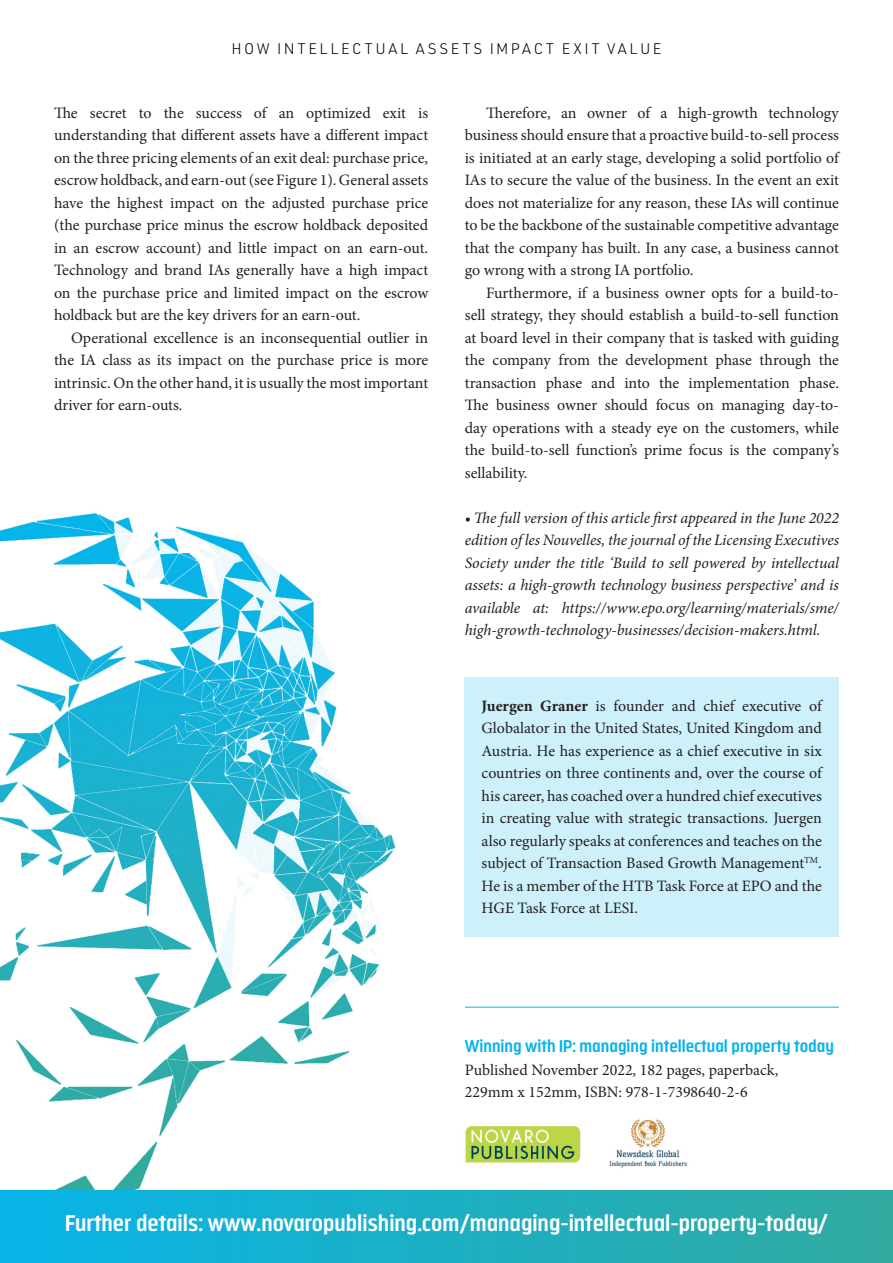
<style>
.page{position:relative;width:893px;height:1263px;background:#fff}
.page>*{position:absolute;margin:0;border:0;box-sizing:border-box;transform-origin:0 0}
.Footer_Banner_Text{font:700 22.5px "Nordikka";color:#fff}
.t1{font:700 16.95px "Nordikka";color:#06b4e9}
.t2{font:15.9px/22.5px "Minion Pro";letter-spacing:-.005em;color:#231f20;text-align:justify}
.t3{font:italic 15.9px/22.5px "Minion Pro";letter-spacing:-.005em;color:#231f20;text-align:justify}
.RUNNING_HEADERS{font:300 15px "URWDIN";letter-spacing:.175em;color:#000}
.s1{font-weight:700}
</style>
<div class="page">
<img style="left:0;top:513px;width:457px;height:678px">
<img style="left:465px;top:1126px;width:116px;height:37px">
<img style="left:609px;top:1119px;width:78px;height:49px">
<hr style="left:465px;top:1007px;width:374px;height:1px;background:#06b4e9">
<div style="left:0;top:1191px;width:893px;height:72px;background:linear-gradient(to right,#07b4e8,#31aaa0)"></div>
<div style="left:465px;top:677px;width:374px;height:259px;background:#cef0fa"></div>
<p class="RUNNING_HEADERS" style="left:232px;top:39px;width:431px">HOW INTELLECTUAL ASSETS IMPACT EXIT VALUE</p>
<p class="t2" style="left:54px;top:102px;width:376px">The secret to the success of an optimized exit is understanding that different assets have a different impact on the three pricing elements of an exit deal: purchase price, escrow holdback, and earn-out (see Figure 1). General assets have the highest impact on the adjusted purchase price (the purchase price minus the escrow holdback deposited in an escrow account) and little impact on an earn-out.<br>Technology and brand IAs generally have a high impact on the purchase price and limited impact on the escrow holdback but are the key drivers for an earn-out.</p>
<p class="t2" style="left:54px;top:327px;width:376px;text-indent:17px">Operational excellence is an inconsequential outlier in the IA class as its impact on the purchase price is more intrinsic. On the other hand, it is usually the most important driver for earn-outs.</p>
<p class="t2" style="left:465px;top:102px;width:376px;text-indent:21px">Therefore, an owner of a high-growth technology business should ensure that a proactive build-to-sell process is initiated at an early stage, developing a solid portfolio of IAs to secure the value of the business. In the event an exit does not materialize for any reason, these IAs will continue to be the backbone of the sustainable competitive advantage that the company has built. In any case, a business cannot go wrong with a strong IA portfolio.</p>
<p class="t2" style="left:465px;top:282px;width:376px;text-indent:21px">Furthermore, if a business owner opts for a build-to&shy;sell strategy, they should establish a build-to-sell function at board level in their company that is tasked with guiding the company from the development phase through the transaction phase and into the implementation phase.<br>The business owner should focus on managing day-to&shy;day operations with a steady eye on the customers, while the build-to-sell function’s prime focus is the company’s sellability.</p>
<p class="t3" style="left:465px;top:507px;width:376px">• The full version of this article first appeared in the June 2022 edition of les Nouvelles, the journal of the Licensing Executives Society under the title ‘Build to sell powered by intellectual assets: a high-growth technology business perspective’ and is available at: https://www.epo.org/learning/materials/sme/ high-growth-technology-businesses/decision-makers.html.</p>
<p class="t2" style="left:482px;top:694px;width:342px"><span class="s1">Juergen Graner</span> is founder and chief executive of Globalator in the United States, United Kingdom and Austria. He has experience as a chief executive in six countries on three continents and, over the course of his career, has coached over a hundred chief executives in creating value with strategic transactions. Juergen also regularly speaks at conferences and teaches on the subject of Transaction Based Growth Management<sup>TM</sup>.<br>He is a member of the HTB Task Force at EPO and the HGE Task Force at LESI.</p>
<p class="t1" style="left:465px;top:1037px;width:371px">Winning with IP: managing intellectual property today</p>
<p class="t2" style="left:465px;top:1059px;width:315px">Published November 2022, 182 pages, paperback,</p>
<p class="t2" style="left:465px;top:1081px;width:284px">229mm x 152mm, ISBN: 978-1-7398640-2-6</p>
<p class="Footer_Banner_Text" style="left:65px;top:1210px;width:764px">Further details: www.novaropublishing.com/managing-intellectual-property-today/</p>
</div>
